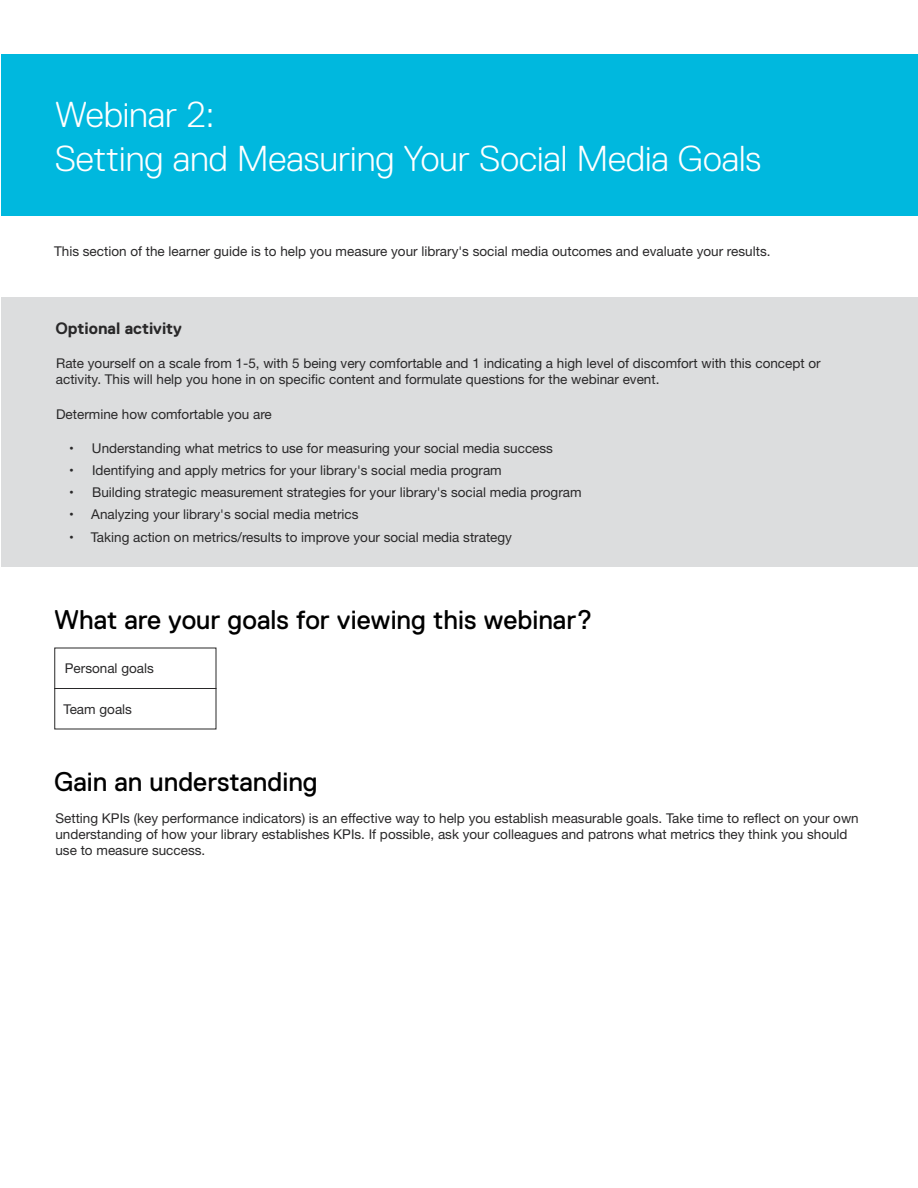
<style>
.page{position:relative;width:918px;height:1188px;background:#fff}
.page>*{position:absolute;margin:0;border:0;box-sizing:border-box;transform-origin:0 0}
.t1{font:300 36px/43.2px "Replica Pro";color:#fff}
.t2{font:27px "Replica Pro";color:#000}
.t3{font:700 16.5px "Replica Pro";color:#292829}
.t4{font:13.5px/16.2px "Helvetica Neue";color:#292829}
</style>
<div class="page">
<div style="left:2px;top:54px;width:916px;height:162px;background:#00b8de"></div>
<div style="left:1px;top:297px;width:917px;height:270px;background:#dcddde"></div>
<div style="left:54px;top:688px;width:162px;height:41px;border:1px solid #292829"></div>
<h1 class="t1" style="left:55px;top:94px;width:708px">Webinar 2:<br>Setting and Measuring Your Social Media Goals</h1>
<p class="t4" style="left:54px;top:244px;width:718px">This section of the learner guide is to help you measure your library's social media outcomes and evaluate your results.</p>
<p class="t3" style="left:55px;top:319px;width:128px">Optional activity</p>
<p class="t4" style="left:56px;top:356px;width:766px">Rate yourself on a scale from 1-5, with 5 being very comfortable and 1 indicating a high level of discomfort with this concept or activity. This will help you hone in on specific content and formulate questions for the webinar event.</p>
<p class="t4" style="left:56px;top:406px;width:217px">Determine how comfortable you are</p>
<p class="t4" style="left:69px;top:441px;width:485px">• Understanding what metrics to use for measuring your social media success</p>
<p class="t4" style="left:69px;top:463px;width:434px">• Identifying and apply metrics for your library's social media program</p>
<p class="t4" style="left:69px;top:485px;width:514px">• Building strategic measurement strategies for your library's social media program</p>
<p class="t4" style="left:69px;top:507px;width:291px">• Analyzing your library's social media metrics</p>
<p class="t4" style="left:69px;top:529px;width:444px">• Taking action on metrics/results to improve your social media strategy</p>
<h2 class="t2" style="left:54px;top:604px;width:540px">What are your goals for viewing this webinar?</h2>
<p class="t4" style="left:65px;top:661px;width:90px">Personal goals</p>
<p class="t4" style="left:63px;top:701px;width:70px">Team goals</p>
<h2 class="t2" style="left:54px;top:766px;width:265px">Gain an understanding</h2>
<p class="t4" style="left:55px;top:811px;width:805px">Setting KPIs (key performance indicators) is an effective way to help you establish measurable goals. Take time to reflect on your own understanding of how your library establishes KPIs. If possible, ask your colleagues and patrons what metrics they think you should use to measure success.</p>
</div>
